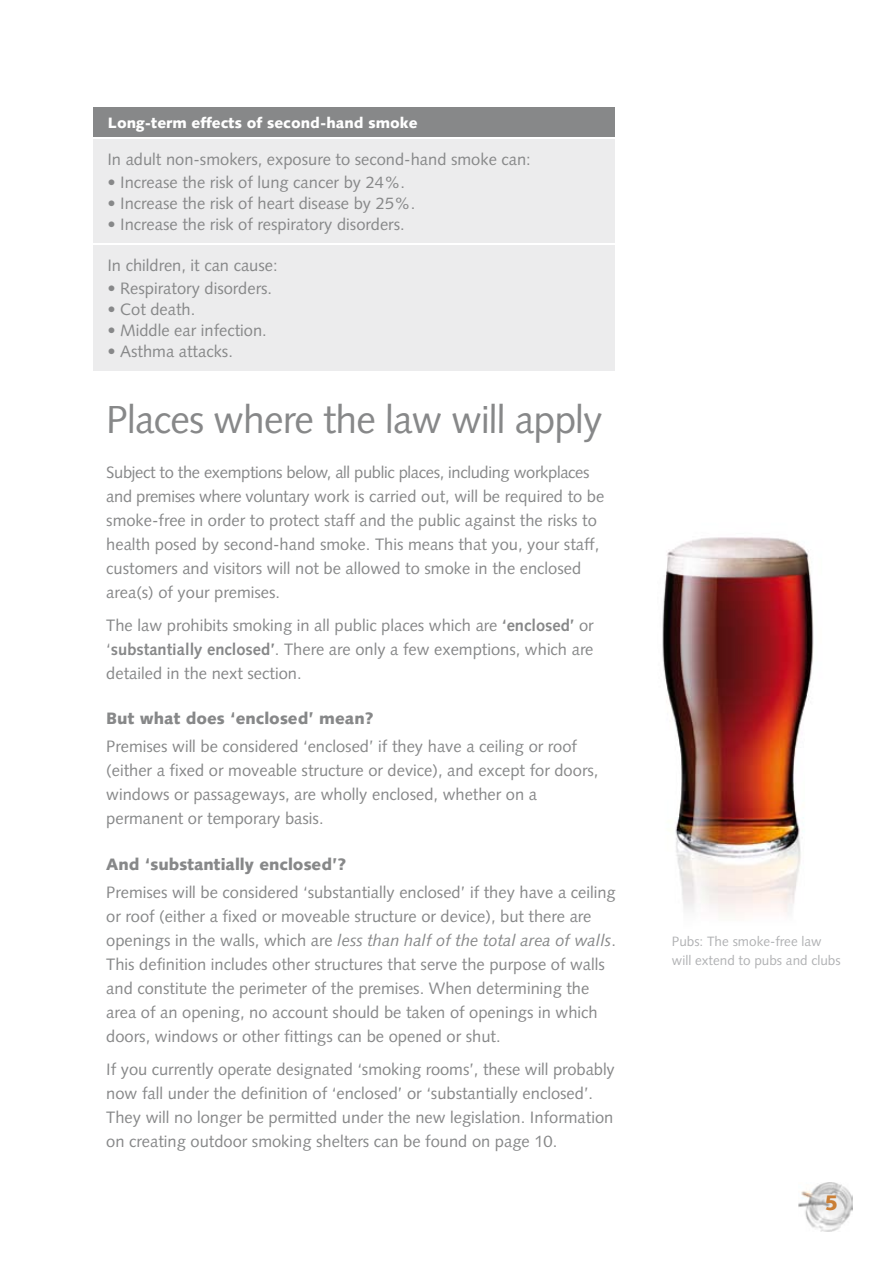
<style>
.page{position:relative;width:893px;height:1263px;background:#fff}
.page>*{position:absolute;margin:0;border:0;box-sizing:border-box;transform-origin:0 0}
.t1{font:39px "Syntax";letter-spacing:-.02em;color:#878889}
.t2{font:900 21px "Syntax";color:#ca7f36}
.t3{font:16.5px/24px "Syntax";color:#878889}
.t4{font:900 16.5px "Syntax";color:#878889}
.t5{font:900 15px "Syntax";color:#fff}
.t6{font:13.5px/19.5px "Syntax";color:#b1b2b4}
.s1{font-weight:700}
.s2{font-style:italic}
</style>
<div class="page">
<img style="left:798px;top:1182px;width:55px;height:50px">
<img style="left:662px;top:537px;width:152px;height:377px">
<div style="left:92px;top:106px;width:524px;height:32px;background:#878889"></div>
<div style="left:93px;top:139px;width:522px;height:232px;background:#ececed"></div>
<hr style="left:91px;top:105px;width:526px;height:2px;background:#fff">
<hr style="left:91px;top:107px;width:2px;height:30px;background:#fff">
<hr style="left:615px;top:107px;width:2px;height:30px;background:#fff">
<hr style="left:91px;top:137px;width:526px;height:2px;background:#fff">
<hr style="left:91px;top:243px;width:526px;height:2px;background:#fff">
<p class="t5" style="left:108px;top:113px;width:311px">Long-term effects of second-hand smoke</p>
<p class="t3" style="left:107px;top:147px;width:425px">In adult non-smokers, exposure to second-hand smoke can:</p>
<p class="t3" style="left:107px;top:170px;width:299px">• Increase the risk of lung cancer by 24%.</p>
<p class="t3" style="left:107px;top:191px;width:309px">• Increase the risk of heart disease by 25%.</p>
<p class="t3" style="left:107px;top:212px;width:299px">• Increase the risk of respiratory disorders.</p>
<p class="t3" style="left:107px;top:253px;width:172px">In children, it can cause:</p>
<p class="t3" style="left:107px;top:277px;width:166px">• Respiratory disorders.</p>
<p class="t3" style="left:107px;top:298px;width:90px">• Cot death.</p>
<p class="t3" style="left:107px;top:319px;width:161px">• Middle ear infection.</p>
<p class="t3" style="left:107px;top:340px;width:127px">• Asthma attacks.</p>
<h1 class="t1" style="left:106px;top:397px;width:498px">Places where the law will apply</h1>
<p class="t3" style="left:106px;top:461px;width:500px">Subject to the exemptions below, all public places, including workplaces and premises where voluntary work is carried out, will be required to be smoke-free in order to protect staff and the public against the risks to health posed by second-hand smoke. This means that you, your staff, customers and visitors will not be allowed to smoke in the enclosed area(s) of your premises.</p>
<p class="t3" style="left:106px;top:613px;width:489px;text-align:justify">The law prohibits smoking in all public places which are <span class="s1">‘enclosed’</span> or ‘<span class="s1">substantially enclosed’</span>. There are only a few exemptions, which are detailed in the next section.</p>
<p class="t4" style="left:106px;top:709px;width:269px">But what does ‘enclosed’ mean?</p>
<p class="t3" style="left:106px;top:735px;width:494px">Premises will be considered ‘enclosed’ if they have a ceiling or roof (either a fixed or moveable structure or device), and except for doors, windows or passageways, are wholly enclosed, whether on a permanent or temporary basis.</p>
<p class="t4" style="left:106px;top:854px;width:242px">And ‘substantially enclosed’?</p>
<p class="t3" style="left:106px;top:880px;width:511px">Premises will be considered ‘substantially enclosed’ if they have a ceiling or roof (either a fixed or moveable structure or device), but there are openings in the walls, which are <span class="s2">less than half of the total area of walls</span>.<br>This definition includes other structures that serve the purpose of walls and constitute the perimeter of the premises. When determining the area of an opening, no account should be taken of openings in which doors, windows or other fittings can be opened or shut.</p>
<p class="t3" style="left:106px;top:1057px;width:510px">If you currently operate designated ‘smoking rooms’, these will probably now fall under the definition of ‘enclosed’ or ‘substantially enclosed’.<br>They will no longer be permitted under the new legislation. Information on creating outdoor smoking shelters can be found on page 10.</p>
<p class="t6" style="left:672px;top:931px;width:170px">Pubs: The smoke-free law will extend to pubs and clubs</p>
<p class="t2" style="left:825px;top:1191px;width:15px">5</p>
</div>
